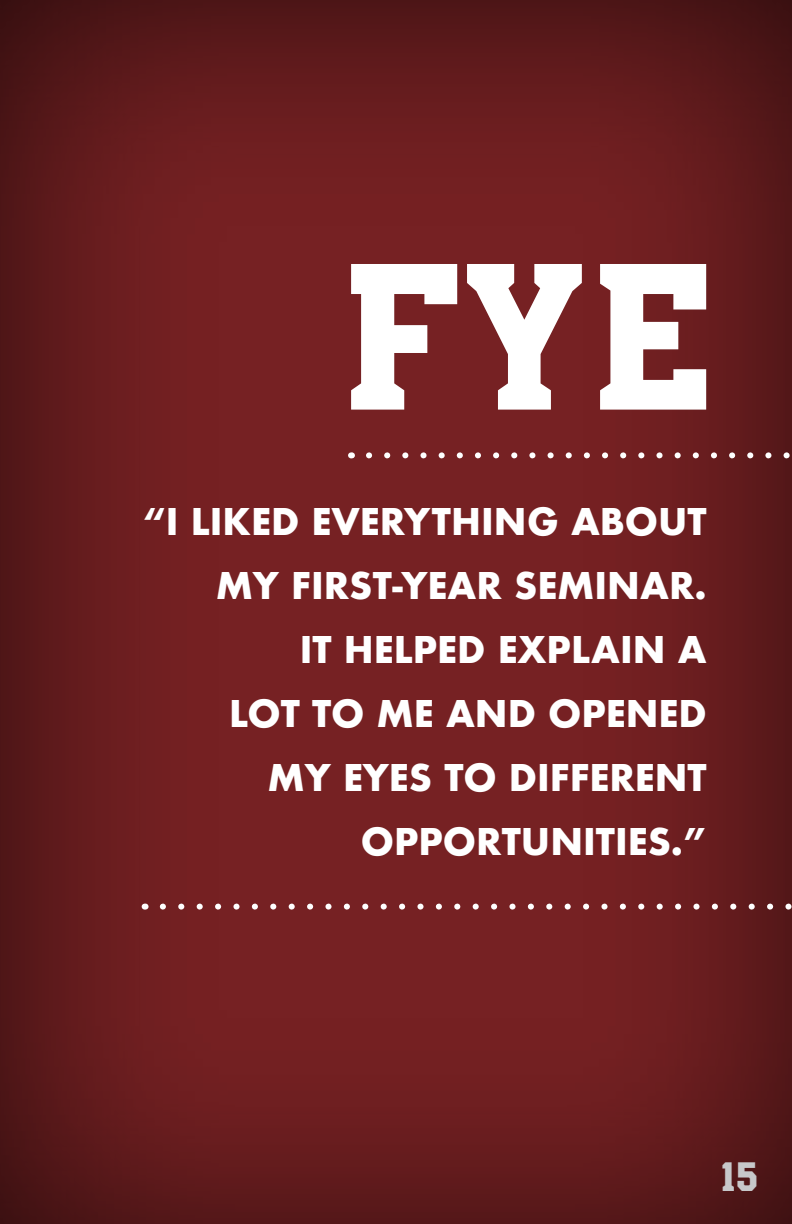
<style>
.page{position:relative;width:792px;height:1224px;background:#fff}
.page>*{position:absolute;margin:0;border:0;box-sizing:border-box;transform-origin:0 0}
.t1{font:182px "Bulldog Bol";color:#fff}
.t2{font:700 36px/64px "Futura ND";color:#fff;text-align:right}
.t3{font:36px "Bulldog Bol";color:#c7c8ca}
</style>
<div class="page">
<div style="left:0;top:0;width:792px;height:1224px;background:#000;opacity:.75"></div>
<svg style="left:369px;top:452px;width:423px;height:6px"></svg>
<svg style="left:163px;top:904px;width:629px;height:6px"></svg>
<h1 class="t1" style="left:342px;top:263px;width:375px">FYE</h1>
<p class="t2" style="left:142px;top:489px;width:566px">“I LIKED EVERYTHING ABOUT<br>MY FIRST-YEAR SEMINAR.<br>IT HELPED EXPLAIN A<br>LOT TO ME AND OPENED<br>MY EYES TO DIFFERENT<br>OPPORTUNITIES.”</p>
<p class="t3" style="left:721px;top:1162px;width:39px">15</p>
</div>
